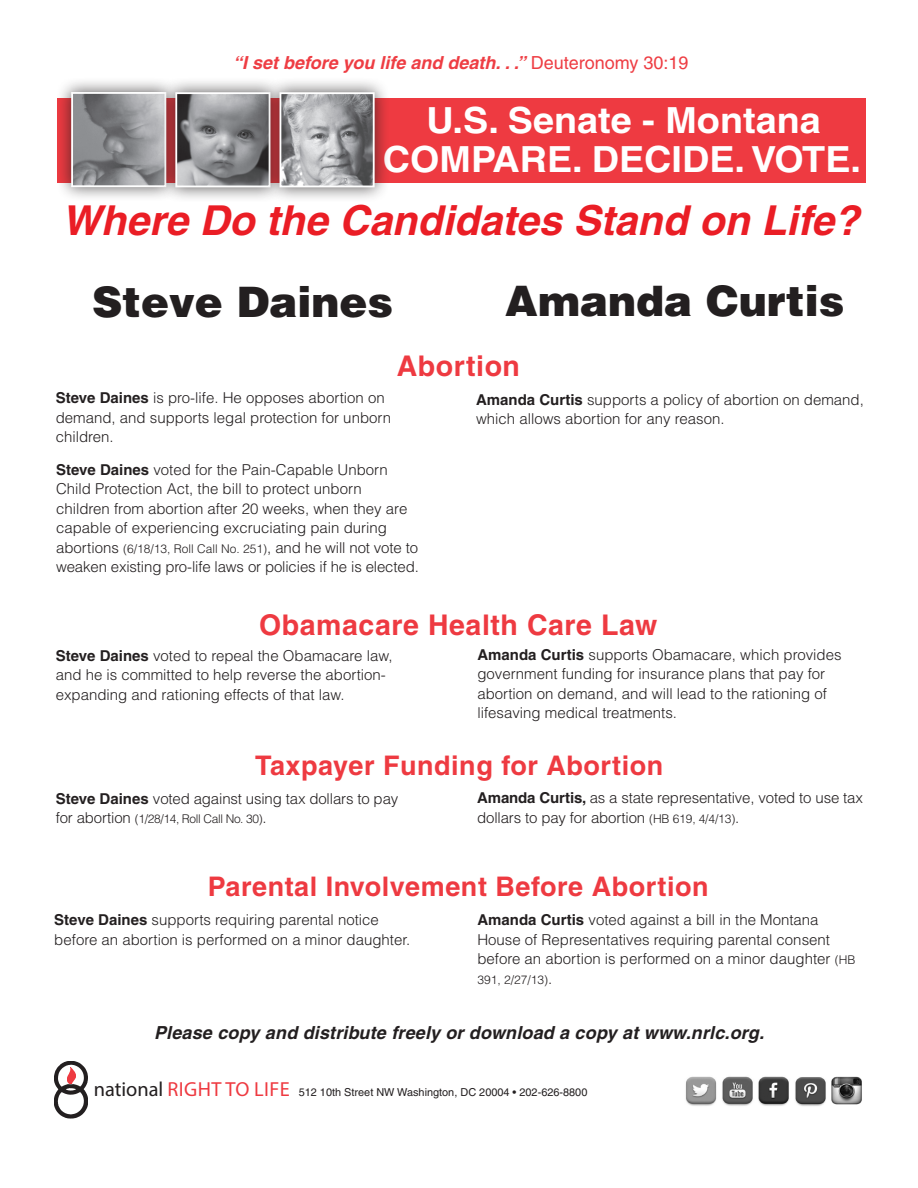
<style>
.page{position:relative;width:918px;height:1188px;background:#fff}
.page>*{position:absolute;margin:0;border:0;box-sizing:border-box;transform-origin:0 0}
.t1{font:900 42px "Helvetica";color:#231f20}
.t2{font:italic 700 41.25px "Helvetica";color:#ea1d25}
.t3{font:700 36px "Helvetica";color:#fff;scale:1.05 1}
.t4{font:700 28.5px "Helvetica";letter-spacing:.02em;color:#ee3a41}
.t5{font:700 27px "Helvetica";letter-spacing:.02em;color:#ee3a41}
.t6{font:italic 700 18px "Helvetica";letter-spacing:.01em;color:#231f20}
.t7{font:italic 700 18px "Helvetica";color:#ee3d43}
.t8{font:300 15px/19.5px "Helvetica";color:#231f20}
.t9{font:300 12px "Helvetica";letter-spacing:-.03em;color:#231f20}
.t10{font:10.95px "Helvetica";color:#231f20}
.s1{font-weight:400;font-style:normal}
.s2{font-weight:700}
.s3{font-size:12px}
.s4{font-size:15px}
.s5{font-family:"Myriad Pro";font-size:20.4px}
.s6{font-family:"Myriad Pro";font-size:20.4px;color:#ee3a41}
</style>
<div class="page">
<div style="left:58px;top:98px;width:808px;height:85px;background:#ee3a41"></div>
<div style="left:56px;top:77px;width:126px;height:126px;background:#231f20;opacity:.75"></div>
<img style="left:74px;top:95px;width:86px;height:89px">
<div style="left:71px;top:92px;width:95px;height:95px;border:2px solid #fff"></div>
<div style="left:160px;top:77px;width:126px;height:126px;background:#231f20;opacity:.75"></div>
<img style="left:178px;top:95px;width:86px;height:89px">
<div style="left:175px;top:92px;width:95px;height:95px;border:2px solid #fff"></div>
<div style="left:264px;top:77px;width:126px;height:126px;background:#231f20;opacity:.75"></div>
<img style="left:283px;top:95px;width:89px;height:89px">
<div style="left:280px;top:92px;width:95px;height:95px;border:2px solid #fff"></div>
<svg style="left:66px;top:202px;width:193px;height:1px"></svg>
<svg style="left:266px;top:201px;width:124px;height:2px"></svg>
<img style="left:54px;top:1061px;width:33px;height:58px">
<img style="left:67px;top:1068px;width:9px;height:16px">
<img style="left:685px;top:1076px;width:177px;height:30px">
<p class="t7" style="left:233px;top:51px;width:457px">“I set before you life and death. . .” <span class="s1">Deuteronomy 30:19</span></p>
<p class="t3" style="left:426px;top:98px;width:377px">U.S. Senate - Montana</p>
<p class="t3" style="left:383px;top:138px;width:457px">COMPARE. DECIDE. VOTE.</p>
<p class="t2" style="left:62px;top:195px;width:799px">Where Do the Candidates Stand on Life?</p>
<p class="t1" style="left:92px;top:274px;width:303px">Steve Daines</p>
<p class="t1" style="left:505px;top:274px;width:341px">Amanda Curtis</p>
<p class="t4" style="left:397px;top:349px;width:125px">Abortion</p>
<p class="t8" style="left:56px;top:388px;width:337px"><span class="s2">Steve Daines</span> is pro-life. He opposes abortion on demand, and supports legal protection for unborn children.</p>
<p class="t8" style="left:476px;top:389px;width:389px"><span class="s2">Amanda Curtis</span> supports a policy of abortion on demand, which allows abortion for any reason.</p>
<p class="t8" style="left:56px;top:459px;width:364px"><span class="s2">Steve Daines</span> voted for the Pain-Capable Unborn Child Protection Act, the bill to protect unborn children from abortion after 20 weeks, when they are capable of experiencing excruciating pain during abortions <span class="s3">(6/18/13, Roll Call No. 251)</span>, and he will not vote to weaken existing pro-life laws or policies if he is elected.</p>
<p class="t4" style="left:259px;top:607px;width:400px">Obamacare Health Care Law</p>
<p class="t8" style="left:56px;top:646px;width:338px"><span class="s2">Steve Daines</span> voted to repeal the Obamacare law, and he is committed to help reverse the abortion&shy;expanding and rationing effects of that law.</p>
<p class="t8" style="left:477px;top:644px;width:366px"><span class="s2">Amanda Curtis</span> supports Obamacare, which provides government funding for insurance plans that pay for abortion on demand, and will lead to the rationing of lifesaving medical treatments.</p>
<p class="t5" style="left:255px;top:749px;width:410px">Taxpayer Funding for Abortion</p>
<p class="t8" style="left:56px;top:789px;width:344px"><span class="s2">Steve Daines</span> voted against using tax dollars to pay</p>
<p class="t9" style="left:56px;top:811px;width:213px"><span class="s4">for abortion</span> (1/28/14, Roll Call No. 30)<span class="s4">.</span></p>
<p class="t8" style="left:477px;top:788px;width:387px"><span class="s2">Amanda Curtis,</span> as a state representative, voted to use tax dollars to pay for abortion <span class="s3">(HB 619, 4/4/13)</span>.</p>
<p class="t5" style="left:208px;top:870px;width:502px">Parental Involvement Before Abortion</p>
<p class="t8" style="left:54px;top:910px;width:357px"><span class="s2">Steve Daines</span> supports requiring parental notice before an abortion is performed on a minor daughter.</p>
<p class="t8" style="left:477px;top:910px;width:379px"><span class="s2">Amanda Curtis</span> voted against a bill in the Montana<br>House of Representatives requiring parental consent before an abortion is performed on a minor daughter <span class="s3">(HB</span></p>
<p class="t9" style="left:477px;top:972px;width:76px">391, 2/27/13)<span class="s4">.</span></p>
<p class="t6" style="left:154px;top:1022px;width:612px">Please copy and distribute freely or download a copy at www.nrlc.org.</p>
<p class="t10" style="left:94px;top:1086px;width:495px"><span class="s5">national</span> <span class="s6">RIGHT TO LIFE</span> 512 10th Street NW Washington, DC 20004 • 202-626-8800</p>
</div>
